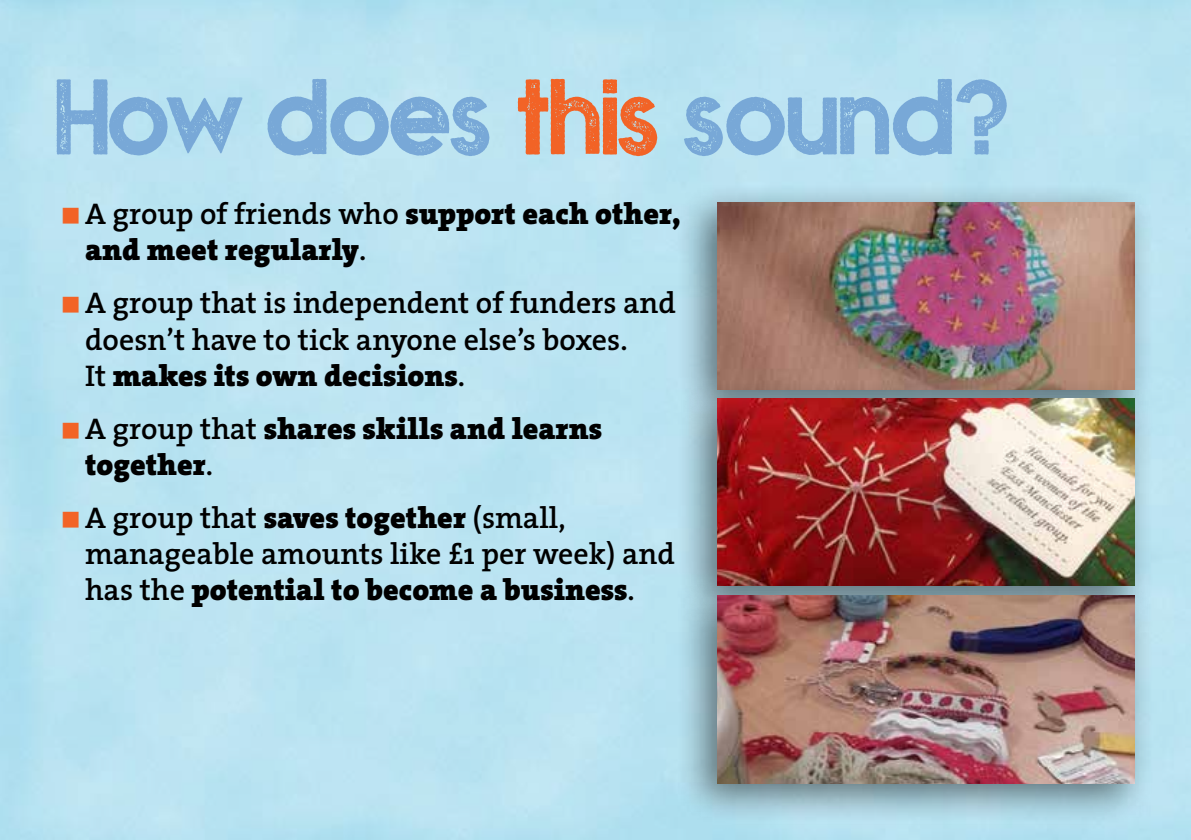
<style>
.page{position:relative;width:1191px;height:840px;background:#fff}
.page>*{position:absolute;margin:0;border:0;box-sizing:border-box;transform-origin:0 0}
.t1{font:700 120px "NOVASTAMP";letter-spacing:-.01em;color:#78a8d7}
.t2{font:600 30px/36px "The Serif";color:#000}
.t3{font:900 30px/36px "The Serif";color:#000}
.s1{color:#f26326}
.s2{font-weight:600}
.s3{font-weight:900}
</style>
<div class="page">
<div style="left:674px;top:181px;width:480px;height:251px;background:#000;opacity:.5"></div>
<img style="left:717px;top:202px;width:417px;height:175px">
<div style="left:674px;top:377px;width:480px;height:251px;background:#000;opacity:.5"></div>
<img style="left:717px;top:398px;width:417px;height:177px">
<div style="left:674px;top:575px;width:480px;height:250px;background:#000;opacity:.5"></div>
<img style="left:717px;top:595px;width:417px;height:187px">
<svg style="left:63px;top:208px;width:16px;height:16px"></svg>
<svg style="left:63px;top:297px;width:16px;height:16px"></svg>
<svg style="left:63px;top:422px;width:16px;height:16px"></svg>
<svg style="left:63px;top:511px;width:16px;height:16px"></svg>
<h1 class="t1" style="left:57px;top:50px;width:956px">How does <span class="s1">this</span> sound?</h1>
<p class="t3" style="left:85px;top:195px;width:597px"><span class="s2">A group of friends who</span> support each other, and meet regularly<span class="s2">.</span></p>
<p class="t2" style="left:85px;top:284px;width:592px">A group that is independent of funders and doesn’t have to tick anyone else’s boxes.<br>It <span class="s3">makes its own decisions</span>.</p>
<p class="t3" style="left:85px;top:409px;width:518px"><span class="s2">A group that</span> shares skills and learns together<span class="s2">.</span></p>
<p class="t2" style="left:85px;top:498px;width:591px">A group that <span class="s3">saves together</span> (small, manageable amounts like £1 per week) and has the <span class="s3">potential to become a business</span>.</p>
</div>
